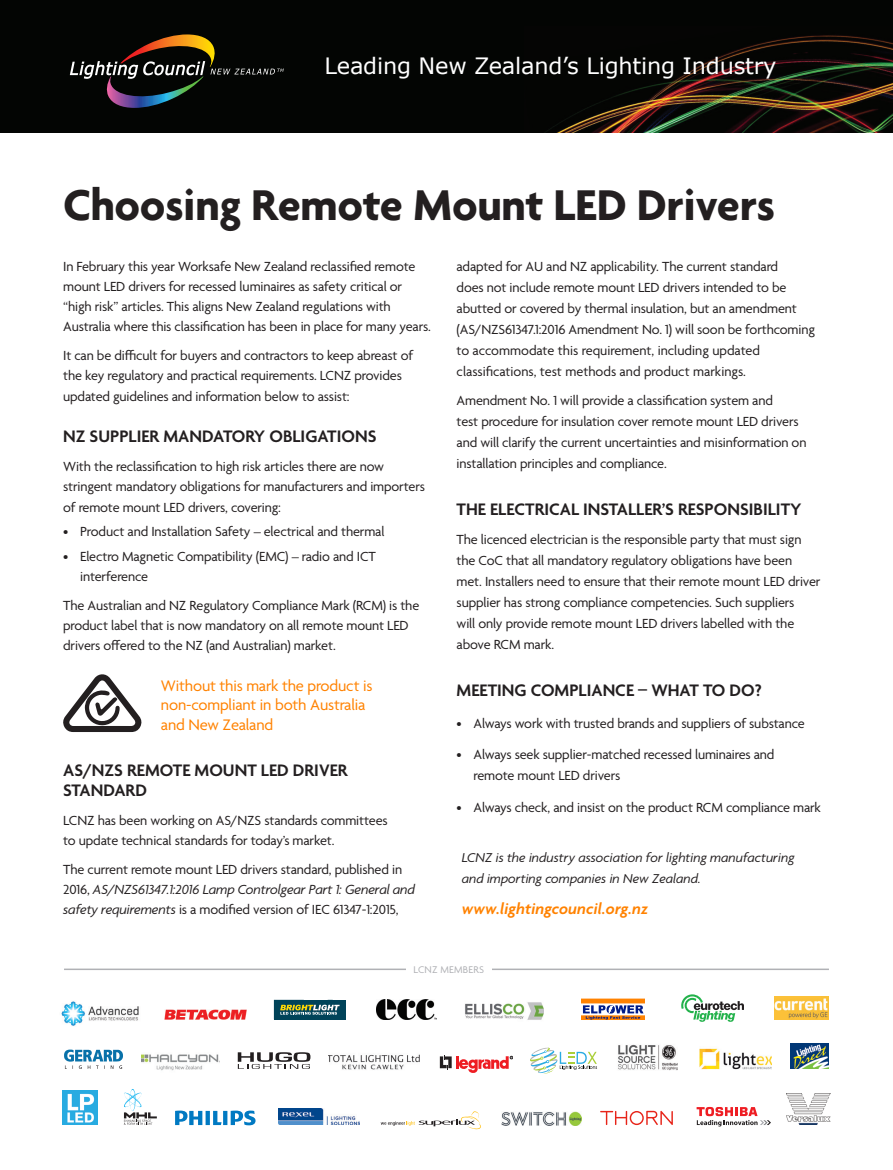
<style>
.page{position:relative;width:893px;height:1170px;background:#fff}
.page>*{position:absolute;margin:0;border:0;box-sizing:border-box;transform-origin:0 0}
.t1{font:700 46.5px "Agenda";letter-spacing:-.01em;color:#231f20}
.t2{font:22.5px "Verdana";letter-spacing:-.01em;color:#fff}
.t3{font:600 18px/20.2px "Agenda";color:#231f20}
.t4{font:16.5px/19.5px "Agenda";letter-spacing:-.01em;color:#ff8200}
.t5{font:italic 600 16.5px "Agenda";letter-spacing:.01em;color:#ff8200}
.t6{font:14.25px/21px "Agenda";letter-spacing:-.01em;color:#231f20}
.t7{font:italic 13.8px/21px "Agenda";color:#231f20}
.t8{font:10.5px "Agenda";letter-spacing:.02em;color:#b0b1b5}
.s1{font-style:italic}
</style>
<div class="page">
<div style="left:0;top:0;width:893px;height:132px;background:#030503"></div>
<img style="left:547px;top:35px;width:346px;height:97px">
<svg style="left:70px;top:34px;width:214px;height:74px"></svg>
<hr style="left:64px;top:968px;width:765px;height:1px;background:#b0b1b5">
<div style="left:406px;top:965px;width:85px;height:15px;background:#fff"></div>
<img style="left:61px;top:1001px;width:78px;height:25px">
<div style="left:333px;top:999px;width:12px;height:20px;background:#004359"></div>
<svg style="left:274px;top:999px;width:66px;height:20px"></svg>
<img style="left:165px;top:1009px;width:81px;height:10px">
<img style="left:141px;top:1054px;width:78px;height:17px">
<img style="left:376px;top:999px;width:60px;height:20px">
<img style="left:465px;top:1002px;width:79px;height:18px">
<div style="left:581px;top:1015px;width:64px;height:4px;border:1px solid #ff8200"></div>
<hr style="left:581px;top:998px;width:64px;height:4px;background:#ff8200">
<div style="left:581px;top:998px;width:64px;height:5px;border:1px solid #ff8200"></div>
<svg style="left:583px;top:1005px;width:60px;height:14px"></svg>
<svg style="left:681px;top:994px;width:63px;height:27px"></svg>
<svg style="left:64px;top:1049px;width:59px;height:19px"></svg>
<svg style="left:238px;top:1052px;width:72px;height:16px"></svg>
<svg style="left:530px;top:1047px;width:67px;height:26px"></svg>
<svg style="left:440px;top:1055px;width:73px;height:17px"></svg>
<svg style="left:381px;top:1111px;width:100px;height:18px"></svg>
<img style="left:791px;top:1043px;width:38px;height:25px">
<img style="left:63px;top:1090px;width:34px;height:34px">
<svg style="left:175px;top:1110px;width:81px;height:15px"></svg>
<img style="left:278px;top:1108px;width:81px;height:16px">
<svg style="left:600px;top:1110px;width:73px;height:14px"></svg>
<svg style="left:697px;top:1106px;width:74px;height:20px"></svg>
<img style="left:328px;top:1054px;width:92px;height:16px">
<img style="left:787px;top:1093px;width:43px;height:31px">
<svg style="left:124px;top:1089px;width:33px;height:35px"></svg>
<img style="left:501px;top:1111px;width:80px;height:14px">
<img style="left:775px;top:996px;width:54px;height:23px">
<img style="left:700px;top:1048px;width:71px;height:22px">
<img style="left:618px;top:1044px;width:60px;height:26px">
<svg style="left:63px;top:674px;width:78px;height:58px"></svg>
<p class="t2" style="left:324px;top:50px;width:454px">Leading New Zealand’s Lighting Industry</p>
<p class="t1" style="left:63px;top:176px;width:713px">Choosing Remote Mount LED Drivers</p>
<p class="t6" style="left:63px;top:257px;width:369px;line-height:20.2px">In February this year Worksafe New Zealand reclassified remote mount LED drivers for recessed luminaires as safety critical or “high risk” articles. This aligns New Zealand regulations with Australia where this classification has been in place for many years.</p>
<p class="t6" style="left:63px;top:346px;width:351px;line-height:20.2px">It can be difficult for buyers and contractors to keep abreast of the key regulatory and practical requirements. LCNZ provides updated guidelines and information below to assist:</p>
<p class="t3" style="left:63px;top:427px;width:315px">NZ SUPPLIER MANDATORY OBLIGATIONS</p>
<p class="t6" style="left:63px;top:457px;width:363px;line-height:20.2px">With the reclassification to high risk articles there are now stringent mandatory obligations for manufacturers and importers of remote mount LED drivers, covering:</p>
<p class="t6" style="left:63px;top:522px;width:323px">• Product and Installation Safety – electrical and thermal</p>
<p class="t6" style="left:80px;top:546px;width:297px;line-height:20.2px;text-indent:-17px">• Electro Magnetic Compatibility (EMC) – radio and ICT interference</p>
<p class="t6" style="left:63px;top:595px;width:358px;line-height:20.2px">The Australian and NZ Regulatory Compliance Mark (RCM) is the product label that is now mandatory on all remote mount LED drivers offered to the NZ (and Australian) market.</p>
<p class="t4" style="left:161px;top:677px;width:213px">Without this mark the product is non-compliant in both Australia and New Zealand</p>
<p class="t3" style="left:63px;top:761px;width:286px">AS/NZS REMOTE MOUNT LED DRIVER<br>STANDARD</p>
<p class="t6" style="left:63px;top:811px;width:326px;line-height:20.2px">LCNZ has been working on AS/NZS standards committees to update technical standards for today’s market.</p>
<p class="t6" style="left:63px;top:860px;width:354px;line-height:20.2px">The current remote mount LED drivers standard, published in<br>2016, <span class="s1">AS/NZS61347.1:2016 Lamp Controlgear Part 1: General and safety requirements</span> is a modified version of IEC 61347-1:2015,</p>
<p class="t6" style="left:457px;top:256px;width:360px">adapted for AU and NZ applicability. The current standard<br>does not include remote mount LED drivers intended to be abutted or covered by thermal insulation, but an amendment (AS/NZS61347.1:2016 Amendment No. 1) will soon be forthcoming to accommodate this requirement, including updated classifications, test methods and product markings.</p>
<p class="t6" style="left:457px;top:391px;width:351px">Amendment No. 1 will provide a classification system and<br>test procedure for insulation cover remote mount LED drivers and will clarify the current uncertainties and misinformation on installation principles and compliance.</p>
<p class="t3" style="left:457px;top:500px;width:347px">THE ELECTRICAL INSTALLER’S RESPONSIBILITY</p>
<p class="t6" style="left:457px;top:530px;width:365px">The licenced electrician is the responsible party that must sign the CoC that all mandatory regulatory obligations have been met. Installers need to ensure that their remote mount LED driver supplier has strong compliance competencies. Such suppliers<br>will only provide remote mount LED drivers labelled with the above RCM mark.</p>
<p class="t3" style="left:457px;top:681px;width:307px">MEETING COMPLIANCE – WHAT TO DO?</p>
<p class="t6" style="left:457px;top:713px;width:350px">• Always work with trusted brands and suppliers of substance</p>
<p class="t6" style="left:474px;top:745px;width:302px;text-indent:-17px">• Always seek supplier-matched recessed luminaires and remote mount LED drivers</p>
<p class="t6" style="left:457px;top:797px;width:366px">• Always check, and insist on the product RCM compliance mark</p>
<p class="t7" style="left:462px;top:847px;width:334px">LCNZ is the industry association for lighting manufacturing and importing companies in New Zealand.</p>
<p class="t5" style="left:462px;top:899px;width:188px">www.lightingcouncil.org.nz</p>
<p class="t8" style="left:414px;top:963px;width:72px">LCNZ MEMBERS</p>
</div>
